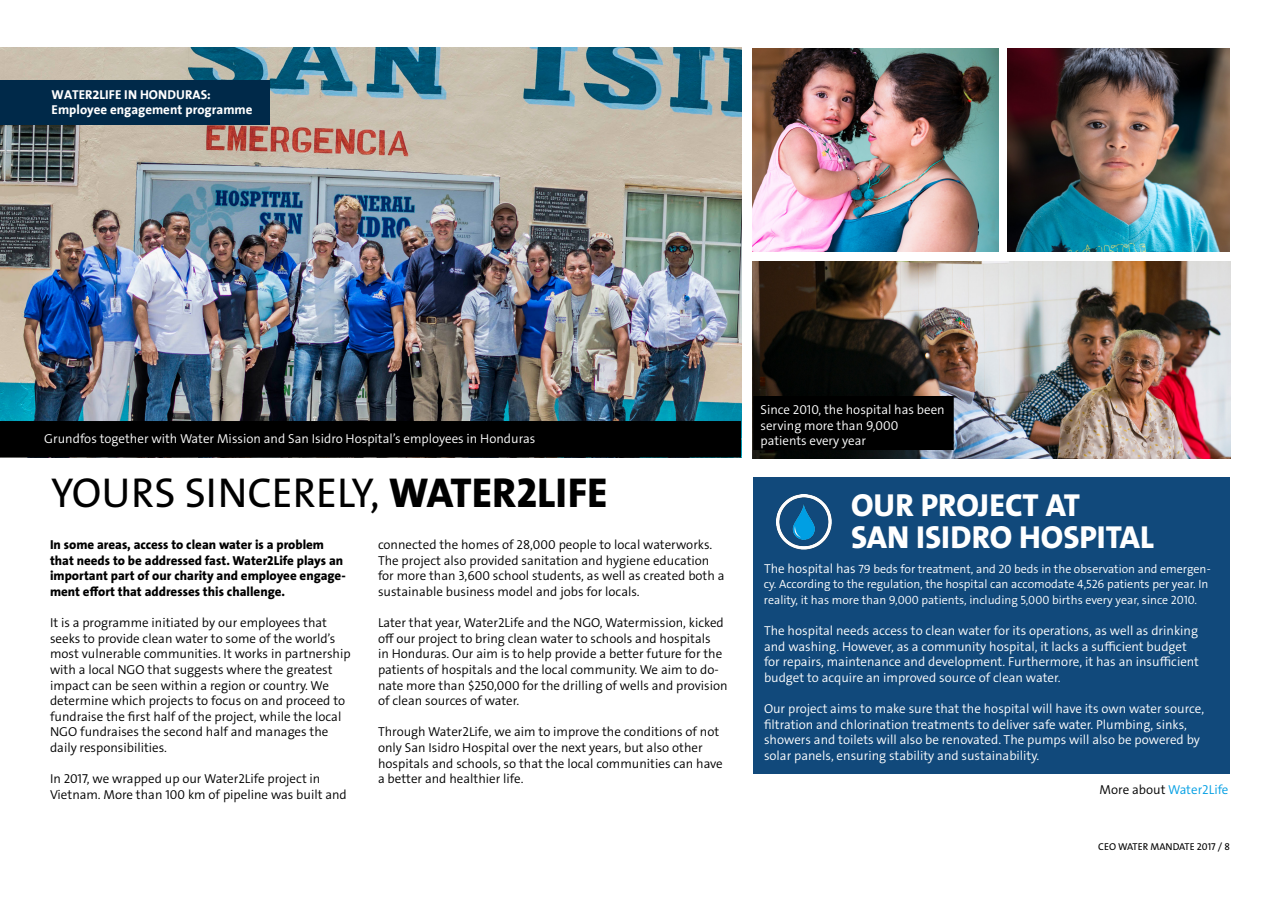
<style>
.page{position:relative;width:1280px;height:900px;background:#fff}
.page>*{position:absolute;margin:0;border:0;box-sizing:border-box;transform-origin:0 0}
.t1{font:42px "Grundfos The Sans V2 OT 5 R";color:#000}
.t2{font:32px/32px "Grundfos The Sans V2 OT 8 XB";color:#fff}
.t3{font:13px/15.6px "Grundfos The Sans V2 OT 4 SL";color:#000}
.t4{font:13px/15.6px "Grundfos The Sans V2 OT 4 SL";color:#fff}
.t5{font:13px/15.6px "Grundfos The Sans V2 OT 8 XB";color:#000}
.t6{font:700 13px/15.6px "Grundfos The Sans";color:#fff}
.t7{font:13px "Grundfos The Sans V2 OT 4 SL";color:#009ee3}
.t8{font:12px/15.6px "Grundfos The Sans V2 OT 4 SL";color:#fff}
.t9{font:10px "Grundfos The Sans V2 OT 5 R";color:#000}
.s1{font-family:"Grundfos The Sans V2 OT 8 XB"}
.s2{font-size:13px}
.s3{color:#000}
</style>
<div class="page">
<img style="left:0;top:48px;width:741px;height:373px">
<img style="left:753px;top:48px;width:246px;height:204px">
<img style="left:1008px;top:48px;width:222px;height:204px">
<div style="left:753px;top:477px;width:477px;height:297px;background:#11497b"></div>
<img style="left:753px;top:261px;width:477px;height:198px">
<div style="left:0;top:80px;width:270px;height:45px;background:#002949"></div>
<div style="left:1px;top:422px;width:739px;height:35px;background:#000"></div>
<div style="left:0;top:421px;width:741px;height:37px;border:2px solid #000"></div>
<div style="left:754px;top:397px;width:199px;height:52px;background:#000"></div>
<div style="left:753px;top:396px;width:201px;height:54px;border:2px solid #000"></div>
<img style="left:776px;top:494px;width:56px;height:56px">
<p class="t6" style="left:52px;top:87px;width:202px">WATER2LIFE IN HONDURAS:<br>Employee engagement programme</p>
<p class="t4" style="left:44px;top:431px;width:493px">Grundfos together with Water Mission and San Isidro Hospital’s employees in Honduras</p>
<h1 class="t1" style="left:51px;top:466px;width:558px">YOURS SINCERELY, <span class="s1">WATER2LIFE</span></h1>
<p class="t5" style="left:50px;top:537px;width:297px">In some areas, access to clean water is a problem that needs to be addressed fast. Water2Life plays an important part of our charity and employee engage&shy;ment effort that addresses this challenge.</p>
<p class="t3" style="left:50px;top:615px;width:302px">It is a programme initiated by our employees that seeks to provide clean water to some of the world’s most vulnerable communities. It works in partnership with a local NGO that suggests where the greatest impact can be seen within a region or country. We determine which projects to focus on and proceed to fundraise the first half of the project, while the local NGO fundraises the second half and manages the daily responsibilities.</p>
<p class="t3" style="left:50px;top:771px;width:298px">In 2017, we wrapped up our Water2Life project in<br>Vietnam. More than 100 km of pipeline was built and</p>
<p class="t3" style="left:378px;top:537px;width:348px">connected the homes of 28,000 people to local waterworks.<br>The project also provided sanitation and hygiene education for more than 3,600 school students, as well as created both a sustainable business model and jobs for locals.</p>
<p class="t3" style="left:378px;top:615px;width:351px">Later that year, Water2Life and the NGO, Watermission, kicked off our project to bring clean water to schools and hospitals<br>in Honduras. Our aim is to help provide a better future for the patients of hospitals and the local community. We aim to do&shy;nate more than $250,000 for the drilling of wells and provision of clean sources of water.</p>
<p class="t3" style="left:378px;top:724px;width:346px">Through Water2Life, we aim to improve the conditions of not only San Isidro Hospital over the next years, but also other hospitals and schools, so that the local communities can have a better and healthier life.</p>
<p class="t4" style="left:760px;top:402px;width:186px">Since 2010, the hospital has been serving more than 9,000 patients every year</p>
<h2 class="t2" style="left:851px;top:489px;width:304px">OUR PROJECT AT<br>SAN ISIDRO HOSPITAL</h2>
<p class="t8" style="left:764px;top:561px;width:448px"><span class="s2">The hospital has</span> 79 beds for treatment, and 20 beds in the observation and emergen&shy;cy. According to the regulation, the hospital can accomodate 4,526 patients per year. In reality, it has more than 9,000 patients, including 5,000 births every year, since 2010.</p>
<p class="t4" style="left:764px;top:623px;width:437px">The hospital needs access to clean water for its operations, as well as drinking and washing. However, as a community hospital, it lacks a sufficient budget for repairs, maintenance and development. Furthermore, it has an insufficient budget to acquire an improved source of clean water.</p>
<p class="t4" style="left:764px;top:701px;width:442px">Our project aims to make sure that the hospital will have its own water source, filtration and chlorination treatments to deliver safe water. Plumbing, sinks, showers and toilets will also be renovated. The pumps will also be powered by solar panels, ensuring stability and sustainability.</p>
<p class="t7" style="left:1100px;top:781px;width:130px"><span class="s3">More about</span> Water2Life</p>
<p class="t9" style="left:1098px;top:840px;width:133px">CEO WATER MANDATE 2017 / 8</p>
</div>
